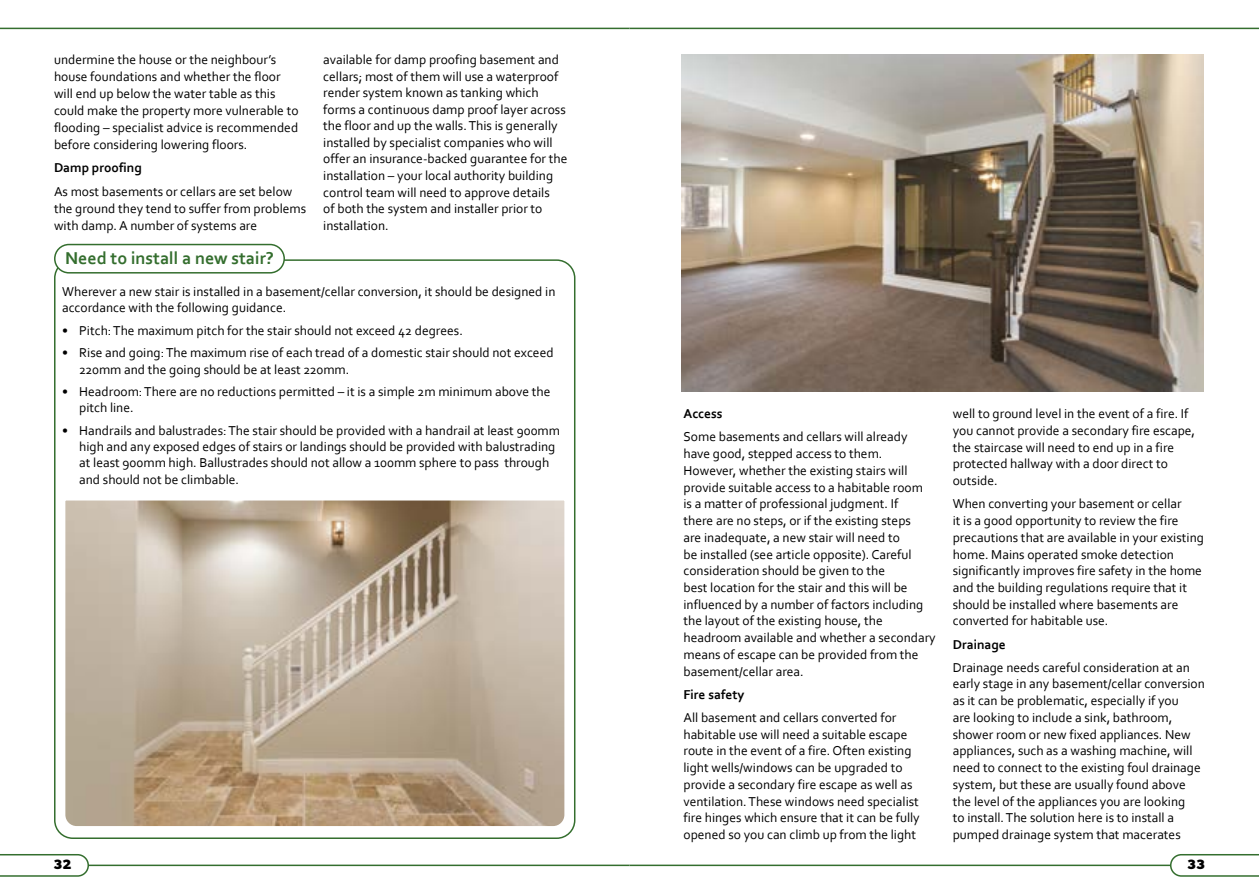
<style>
.page{position:relative;width:1259px;height:893px;background:#fff}
.page>*{position:absolute;margin:0;border:0;box-sizing:border-box;transform-origin:0 0}
.Sub_Heads{font:700 18px "Corbel";color:#346e2e}
.Body{font:13.5px/16.8px "Corbel";color:#000}
.Bullet{font:13.5px/16.2px "Corbel";color:#000}
.Body-2{font:700 13.5px "Corbel";color:#000}
.t1{font:700 13.5px "Gibson";color:#000}
</style>
<div class="page">
<hr style="left:0;top:28px;width:629px;height:1px;background:#346e2e">
<hr style="left:629px;top:28px;width:630px;height:1px;background:#346e2e">
<hr style="left:0;top:865px;width:629px;height:1px;background:#346e2e">
<hr style="left:629px;top:865px;width:630px;height:1px;background:#346e2e">
<svg style="left:0;top:854px;width:90px;height:23px"></svg>
<svg style="left:1169px;top:854px;width:90px;height:23px"></svg>
<div style="left:54px;top:244px;width:231px;height:30px;border:2px solid #346e2e;border-radius:14px"></div>
<svg style="left:65px;top:500px;width:500px;height:327px;background:#bcac98"></svg>
<img style="left:682px;top:54px;width:521px;height:337px">
<p class="Body" style="left:54px;top:51px;width:246px">undermine the house or the neighbour’s house foundations and whether the floor will end up below the water table as this could make the property more vulnerable to flooding – specialist advice is recommended before considering lowering floors.</p>
<p class="Body-2" style="left:54px;top:159px;width:89px">Damp proofing</p>
<p class="Body" style="left:54px;top:182px;width:254px">As most basements or cellars are set below the ground they tend to suffer from problems with damp. A number of systems are</p>
<h3 class="Sub_Heads" style="left:65px;top:247px;width:210px">Need to install a new stair?</h3>
<p class="Body" style="left:323px;top:51px;width:246px">available for damp proofing basement and cellars; most of them will use a waterproof render system known as tanking which forms a continuous damp proof layer across the floor and up the walls. This is generally installed by specialist companies who will offer an insurance-backed guarantee for the installation – your local authority building control team will need to approve details<br>of both the system and installer prior to installation.</p>
<p class="Body" style="left:62px;top:283px;width:495px;line-height:16.2px">Wherever a new stair is installed in a basement/cellar conversion, it should be designed in accordance with the following guidance.</p>
<p class="Bullet" style="left:62px;top:322px;width:402px">• Pitch: The maximum pitch for the stair should not exceed 42 degrees.</p>
<p class="Bullet" style="left:79px;top:345px;width:476px;text-indent:-17px">• Rise and going: The maximum rise of each tread of a domestic stair should not exceed<br>220mm and the going should be at least 220mm.</p>
<p class="Bullet" style="left:79px;top:383px;width:473px;text-indent:-17px">• Headroom: There are no reductions permitted – it is a simple 2m minimum above the pitch line.</p>
<p class="Bullet" style="left:79px;top:422px;width:482px;text-indent:-17px">• Handrails and balustrades: The stair should be provided with a handrail at least 900mm high and any exposed edges of stairs or landings should be provided with balustrading at least 900mm high. Ballustrades should not allow a 100mm sphere to pass through and should not be climbable.</p>
<p class="Body-2" style="left:683px;top:405px;width:40px">Access</p>
<p class="Body" style="left:683px;top:428px;width:254px">Some basements and cellars will already have good, stepped access to them.<br>However, whether the existing stairs will provide suitable access to a habitable room<br>is a matter of professional judgment. If<br>there are no steps, or if the existing steps<br>are inadequate, a new stair will need to<br>be installed (see article opposite). Careful consideration should be given to the<br>best location for the stair and this will be influenced by a number of factors including the layout of the existing house, the headroom available and whether a secondary means of escape can be provided from the basement/cellar area.</p>
<p class="Body-2" style="left:683px;top:686px;width:62px">Fire safety</p>
<p class="Body" style="left:683px;top:709px;width:238px">All basement and cellars converted for habitable use will need a suitable escape route in the event of a fire. Often existing light wells/windows can be upgraded to provide a secondary fire escape as well as ventilation. These windows need specialist fire hinges which ensure that it can be fully opened so you can climb up from the light</p>
<p class="Body" style="left:952px;top:405px;width:244px">well to ground level in the event of a fire. If you cannot provide a secondary fire escape, the staircase will need to end up in a fire protected hallway with a door direct to outside.</p>
<p class="Body" style="left:952px;top:495px;width:253px">When converting your basement or cellar<br>it is a good opportunity to review the fire precautions that are available in your existing home. Mains operated smoke detection significantly improves fire safety in the home and the building regulations require that it should be installed where basements are converted for habitable use.</p>
<p class="Body-2" style="left:952px;top:636px;width:55px">Drainage</p>
<p class="Body" style="left:952px;top:658px;width:254px">Drainage needs careful consideration at an early stage in any basement/cellar conversion as it can be problematic, especially if you<br>are looking to include a sink, bathroom, shower room or new fixed appliances. New appliances, such as a washing machine, will need to connect to the existing foul drainage system, but these are usually found above the level of the appliances you are looking<br>to install. The solution here is to install a pumped drainage system that macerates</p>
<p class="t1" style="left:53px;top:856px;width:19px">32</p>
<p class="t1" style="left:1187px;top:856px;width:19px">33</p>
</div>
